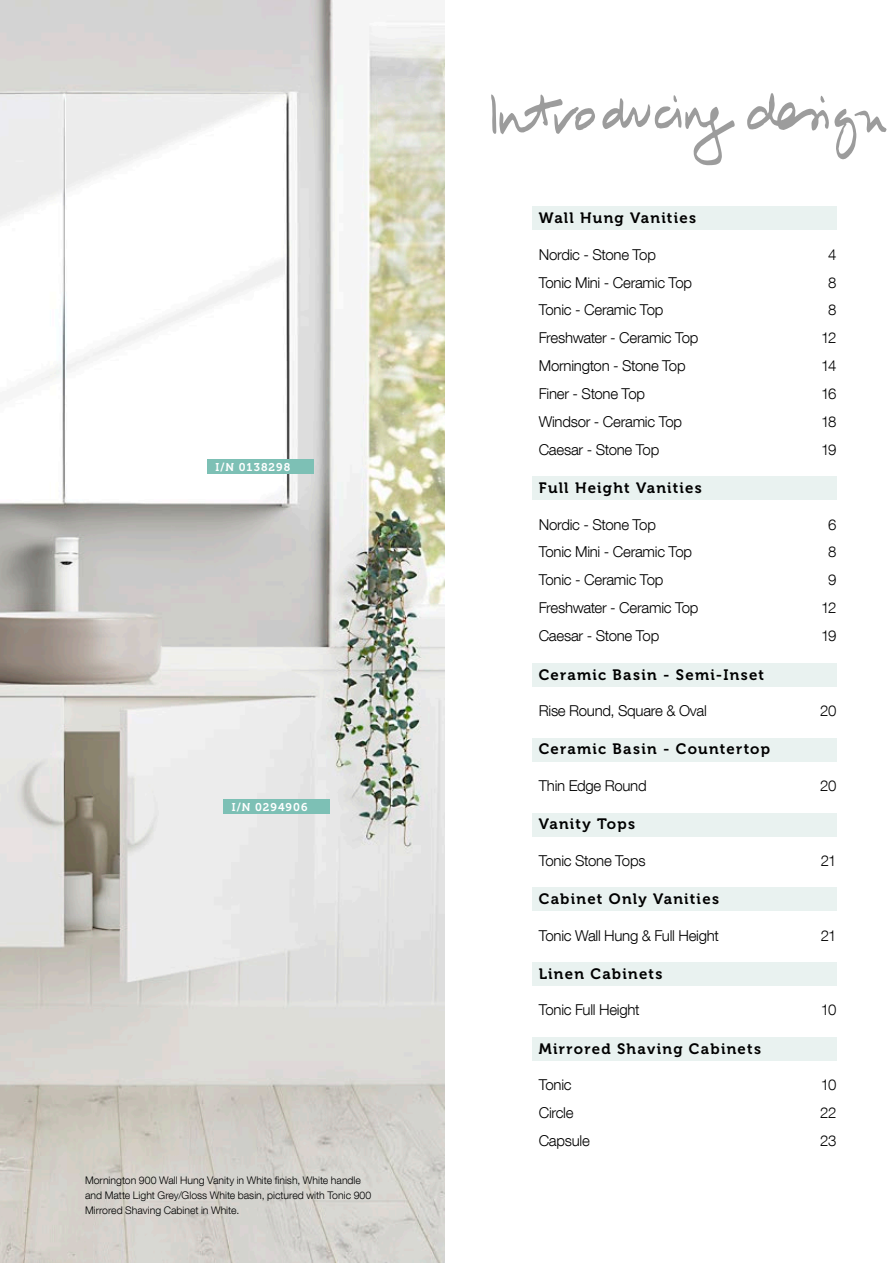
<style>
.page{position:relative;width:893px;height:1263px;background:#fff}
.page>*{position:absolute;margin:0;border:0;box-sizing:border-box;transform-origin:0 0}
.t1{font:300 15px "Helvetica Neue LT Com";letter-spacing:-.02em;color:#000}
.t2{font:15px "Museo 700";letter-spacing:.08em;color:#000}
.t3{font:11.25px "Museo 700";letter-spacing:.095em;color:#fff}
.t4{font:300 10.5px/15px "Helvetica Neue LT Com";color:#000}
</style>
<div class="page">
<div style="left:532px;top:207px;width:304px;height:23px;background:#e9f2f0"></div>
<div style="left:532px;top:477px;width:304px;height:23px;background:#e9f2f0"></div>
<div style="left:532px;top:663px;width:304px;height:23px;background:#e9f2f0"></div>
<div style="left:532px;top:738px;width:304px;height:23px;background:#e9f2f0"></div>
<div style="left:532px;top:813px;width:304px;height:23px;background:#e9f2f0"></div>
<div style="left:532px;top:888px;width:304px;height:23px;background:#e9f2f0"></div>
<div style="left:532px;top:962px;width:304px;height:24px;background:#e9f2f0"></div>
<div style="left:532px;top:1037px;width:304px;height:24px;background:#e9f2f0"></div>
<svg style="left:491px;top:94px;width:104px;height:40px"></svg>
<svg style="left:747px;top:93px;width:139px;height:67px"></svg>
<svg style="left:602px;top:95px;width:133px;height:70px"></svg>
<img style="left:0;top:0;width:444px;height:1263px">
<div style="left:207px;top:459px;width:106px;height:15px;background:#7dc0b5"></div>
<div style="left:223px;top:799px;width:107px;height:15px;background:#7dc0b5"></div>
<p class="t3" style="left:216px;top:461px;width:76px">I/N 0138298</p>
<p class="t3" style="left:232px;top:801px;width:77px">I/N 0294906</p>
<p class="t4" style="left:85px;top:1172px;width:288px">Mornington 900 Wall Hung Vanity in White finish, White handle and Matte Light Grey/Gloss White basin, pictured with Tonic 900<br>Mirrored Shaving Cabinet in White.</p>
<p class="t2" style="left:539px;top:210px;width:159px">Wall Hung Vanities</p>
<p class="t1" style="left:539px;top:245px;width:119px">Nordic - Stone Top</p>
<p class="t1" style="left:828px;top:245px;width:10px">4</p>
<p class="t1" style="left:539px;top:273px;width:155px">Tonic Mini - Ceramic Top</p>
<p class="t1" style="left:828px;top:273px;width:10px">8</p>
<p class="t1" style="left:539px;top:301px;width:126px">Tonic - Ceramic Top</p>
<p class="t1" style="left:828px;top:301px;width:10px">8</p>
<p class="t1" style="left:539px;top:329px;width:161px">Freshwater - Ceramic Top</p>
<p class="t1" style="left:821px;top:329px;width:17px">12</p>
<p class="t1" style="left:539px;top:357px;width:148px">Mornington - Stone Top</p>
<p class="t1" style="left:821px;top:357px;width:17px">14</p>
<p class="t1" style="left:539px;top:384px;width:108px">Finer - Stone Top</p>
<p class="t1" style="left:821px;top:384px;width:17px">16</p>
<p class="t1" style="left:539px;top:412px;width:145px">Windsor - Ceramic Top</p>
<p class="t1" style="left:821px;top:412px;width:17px">18</p>
<p class="t1" style="left:539px;top:440px;width:122px">Caesar - Stone Top</p>
<p class="t1" style="left:821px;top:440px;width:17px">19</p>
<p class="t2" style="left:539px;top:480px;width:165px">Full Height Vanities</p>
<p class="t1" style="left:539px;top:515px;width:119px">Nordic - Stone Top</p>
<p class="t1" style="left:828px;top:515px;width:10px">6</p>
<p class="t1" style="left:539px;top:543px;width:155px">Tonic Mini - Ceramic Top</p>
<p class="t1" style="left:828px;top:543px;width:10px">8</p>
<p class="t1" style="left:539px;top:571px;width:126px">Tonic - Ceramic Top</p>
<p class="t1" style="left:828px;top:571px;width:10px">9</p>
<p class="t1" style="left:539px;top:599px;width:161px">Freshwater - Ceramic Top</p>
<p class="t1" style="left:821px;top:599px;width:17px">12</p>
<p class="t1" style="left:539px;top:627px;width:122px">Caesar - Stone Top</p>
<p class="t1" style="left:821px;top:627px;width:17px">19</p>
<p class="t2" style="left:539px;top:666px;width:227px">Ceramic Basin - Semi-Inset</p>
<p class="t1" style="left:539px;top:701px;width:170px">Rise Round, Square &amp; Oval</p>
<p class="t1" style="left:820px;top:701px;width:18px">20</p>
<p class="t2" style="left:539px;top:741px;width:233px">Ceramic Basin - Countertop</p>
<p class="t1" style="left:539px;top:776px;width:109px">Thin Edge Round</p>
<p class="t1" style="left:820px;top:776px;width:18px">20</p>
<p class="t2" style="left:539px;top:816px;width:98px">Vanity Tops</p>
<p class="t1" style="left:539px;top:851px;width:108px">Tonic Stone Tops</p>
<p class="t1" style="left:821px;top:851px;width:17px">21</p>
<p class="t2" style="left:539px;top:891px;width:182px">Cabinet Only Vanities</p>
<p class="t1" style="left:539px;top:926px;width:182px">Tonic Wall Hung &amp; Full Height</p>
<p class="t1" style="left:821px;top:926px;width:17px">21</p>
<p class="t2" style="left:539px;top:965px;width:125px">Linen Cabinets</p>
<p class="t1" style="left:539px;top:1001px;width:102px">Tonic Full Height</p>
<p class="t1" style="left:821px;top:1001px;width:17px">10</p>
<p class="t2" style="left:539px;top:1040px;width:224px">Mirrored Shaving Cabinets</p>
<p class="t1" style="left:539px;top:1076px;width:34px">Tonic</p>
<p class="t1" style="left:821px;top:1076px;width:17px">10</p>
<p class="t1" style="left:539px;top:1104px;width:36px">Circle</p>
<p class="t1" style="left:820px;top:1104px;width:18px">22</p>
<p class="t1" style="left:539px;top:1131px;width:53px">Capsule</p>
<p class="t1" style="left:820px;top:1131px;width:18px">23</p>
</div>
